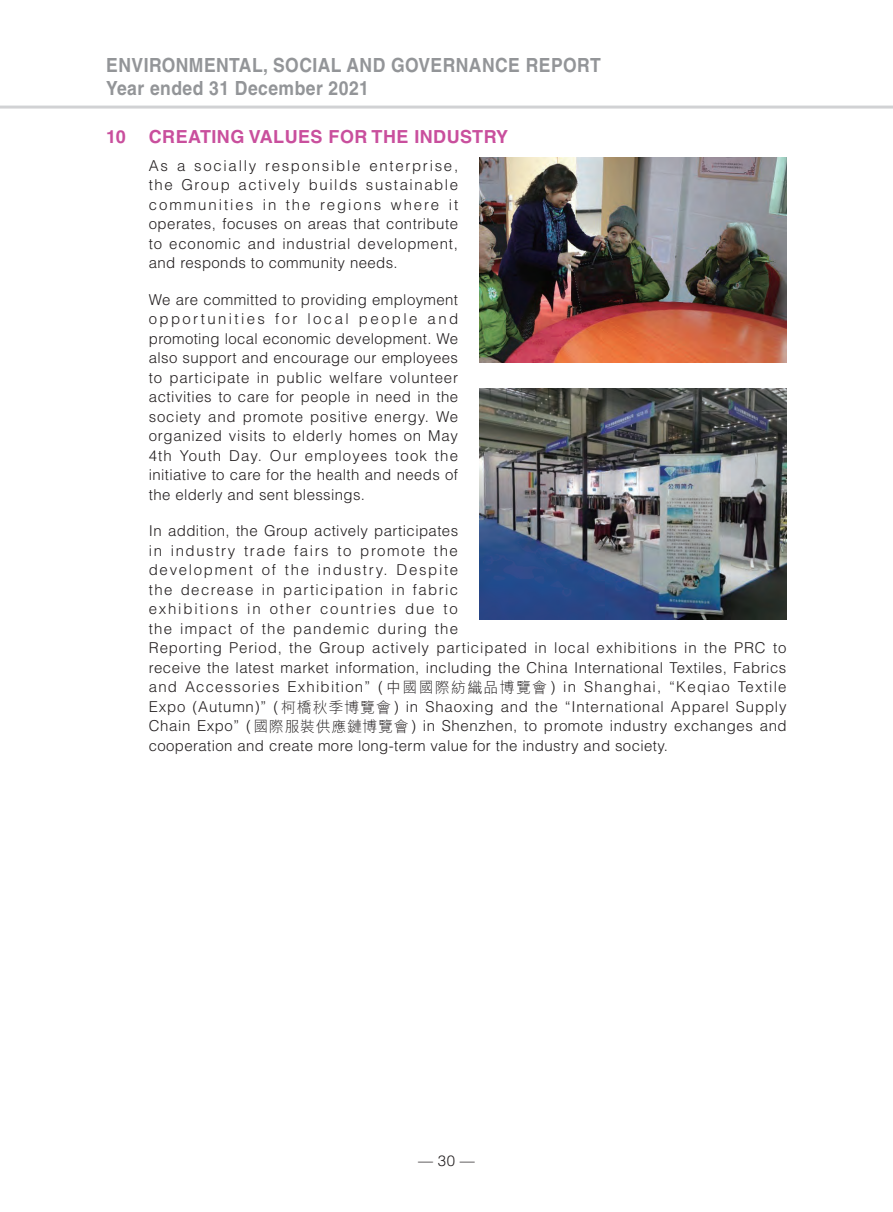
<style>
.page{position:relative;width:893px;height:1212px;background:#fff}
.page>*{position:absolute;margin:0;border:0;box-sizing:border-box;transform-origin:0 0}
.t1{font:700 19.5px/23.7px "Helvetica LT Std";letter-spacing:.025em;color:#939598;scale:.9 1}
.t2{font:700 18px "Helvetica LT Std";letter-spacing:.025em;color:#c94f9d}
.t3{font:300 15px/19.5px "Helvetica LT Std";letter-spacing:.055em;color:#231f20;text-align:justify}
.s1{font-family:"M Hei HK"}
</style>
<div class="page">
<hr style="left:0;top:106px;width:893px;height:3px;background:#d1d2d4">
<img style="left:479px;top:388px;width:308px;height:231px">
<img style="left:479px;top:157px;width:308px;height:205px">
<h1 class="t1" style="left:106px;top:53px;width:551px">ENVIRONMENTAL, SOCIAL AND GOVERNANCE REPORT<br>Year ended 31 December 2021</h1>
<p class="t2" style="left:106px;top:125px;width:21px">10</p>
<p class="t2" style="left:149px;top:125px;width:361px">CREATING VALUES FOR THE INDUSTRY</p>
<p class="t3" style="left:149px;top:156px;width:311px">As a socially responsible enterprise, the Group actively builds sustainable communities in the regions where it operates, focuses on areas that contribute to economic and industrial development, and responds to community needs.</p>
<p class="t3" style="left:149px;top:290px;width:311px">We are committed to providing employment opportunities for local people and promoting local economic development. We also support and encourage our employees to participate in public welfare volunteer activities to care for people in need in the society and promote positive energy. We organized visits to elderly homes on May 4th Youth Day. Our employees took the initiative to care for the health and needs of the elderly and sent blessings.</p>
<p class="t3" style="left:149px;top:521px;width:639px;text-align:left">In addition, the Group actively participates<br>in industry trade fairs to promote the<br>development of the industry. Despite<br>the decrease in participation in fabric<br>exhibitions in other countries due to<br>the impact of the pandemic during the<br>Reporting Period, the Group actively participated in local exhibitions in the PRC to receive the latest market information, including the China International Textiles, Fabrics and Accessories Exhibition” ( <span class="s1">中國國際紡織品博覽會</span> ) in Shanghai, “Keqiao Textile Expo (Autumn)” ( <span class="s1">柯橋秋季博覽會</span> ) in Shaoxing and the “International Apparel Supply Chain Expo” (<span class="s1">國際服裝供應鏈博覽會</span>) in Shenzhen, to promote industry exchanges and cooperation and create more long-term value for the industry and society.</p>
<p class="t3" style="left:418px;top:1151px;width:58px">— 30 —</p>
</div>
